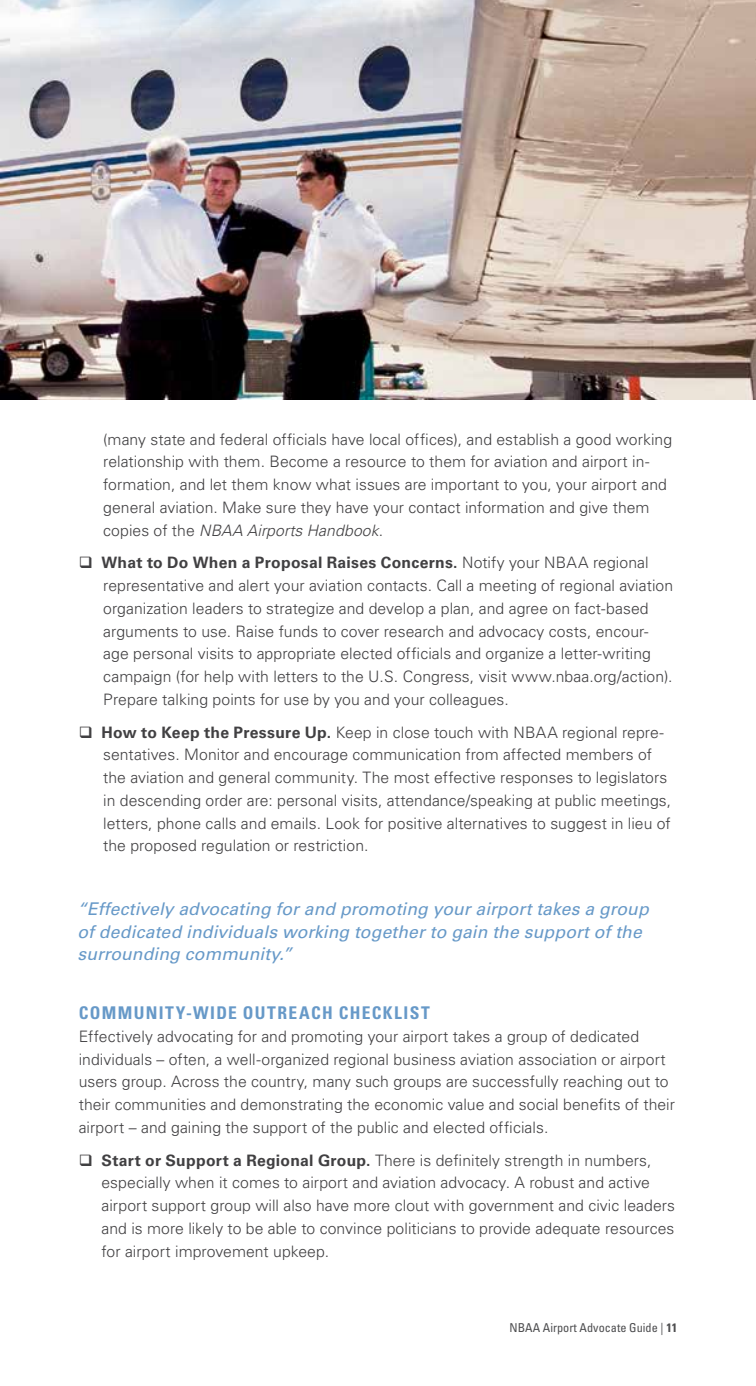
<style>
.page{position:relative;width:756px;height:1386px;background:#fff}
.page>*{position:absolute;margin:0;border:0;box-sizing:border-box;transform-origin:0 0}
.t1{font:italic 17.5px/22.8px "Univers LT Std";letter-spacing:.005em;color:#6799c8}
.t2{font:700 condensed 17.5px "Univers LT Std";letter-spacing:.075em;color:#6799c8}
.t3{font:300 15.75px/22.8px "Univers LT Std";letter-spacing:.005em;color:#414042}
.t4{font:condensed 12.25px "Univers LT Std";color:#4d4d4f}
.s1{font-style:italic}
.s2{font-weight:700}
</style>
<div class="page">
<img style="left:0;top:0;width:756px;height:399px">
<img style="left:0;top:0;width:680px;height:171px">
<p class="t3" style="left:103px;top:428px;width:571px">(many state and federal officials have local offices), and establish a good working relationship with them. Become a resource to them for aviation and airport in&shy;formation, and let them know what issues are important to you, your airport and general aviation. Make sure they have your contact information and give them copies of the <span class="s1">NBAA Airports Handbook</span>.</p>
<p class="t3" style="left:103px;top:551px;width:571px;text-indent:-25px">❑ <span class="s2">What to Do When a Proposal Raises Concerns.</span> Notify your NBAA regional representative and alert your aviation contacts. Call a meeting of regional aviation organization leaders to strategize and develop a plan, and agree on fact-based arguments to use. Raise funds to cover research and advocacy costs, encour&shy;age personal visits to appropriate elected officials and organize a letter-writing campaign (for help with letters to the U.S. Congress, visit www.nbaa.org/action).<br>Prepare talking points for use by you and your colleagues.</p>
<p class="t3" style="left:103px;top:721px;width:569px;text-indent:-24px">❑ <span class="s2">How to Keep the Pressure Up.</span> Keep in close touch with NBAA regional repre&shy;sentatives. Monitor and encourage communication from affected members of the aviation and general community. The most effective responses to legislators in descending order are: personal visits, attendance/speaking at public meetings, letters, phone calls and emails. Look for positive alternatives to suggest in lieu of the proposed regulation or restriction.</p>
<p class="t1" style="left:78px;top:898px;width:573px">“Effectively advocating for and promoting your airport takes a group of dedicated individuals working together to gain the support of the surrounding community.”</p>
<p class="t2" style="left:79px;top:1002px;width:352px">COMMUN ITY-WIDE OUTREACH CHECKLIST</p>
<p class="t3" style="left:79px;top:1025px;width:598px">Effectively advocating for and promoting your airport takes a group of dedicated individuals – often, a well-organized regional business aviation association or airport users group. Across the country, many such groups are successfully reaching out to their communities and demonstrating the economic value and social benefits of their airport – and gaining the support of the public and elected officials.</p>
<p class="t3" style="left:101px;top:1149px;width:575px;text-indent:-23px">❑ <span class="s2">Start or Support a Regional Group.</span> There is definitely strength in numbers, especially when it comes to airport and aviation advocacy. A robust and active airport support group will also have more clout with government and civic leaders and is more likely to be able to convince politicians to provide adequate resources for airport improvement upkeep.</p>
<p class="t4" style="left:510px;top:1320px;width:169px">NBAA Airport Advocate Guide | <span class="s2">11</span></p>
</div>
